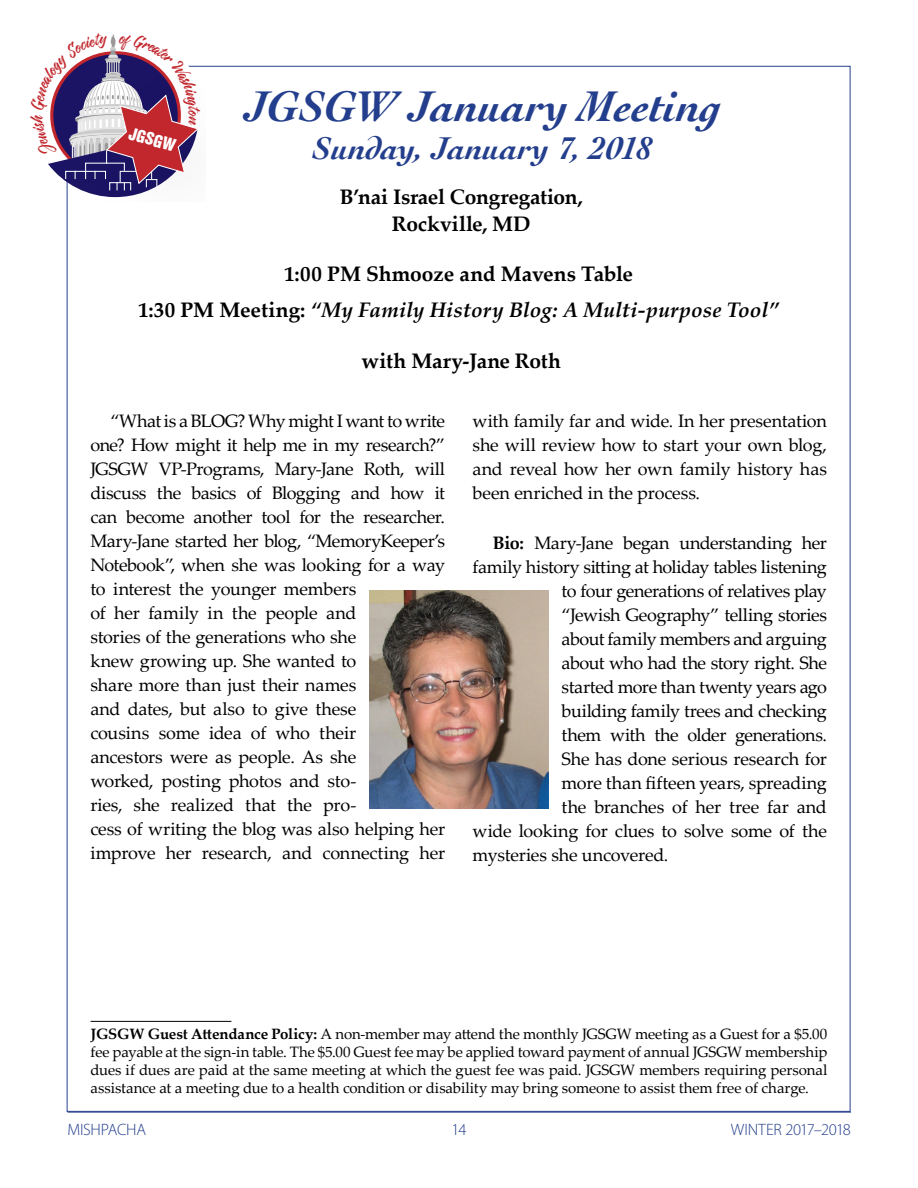
<style>
.page{position:relative;width:918px;height:1188px;background:#fff}
.page>*{position:absolute;margin:0;border:0;box-sizing:border-box;transform-origin:0 0}
.t1{font:italic 700 45px "Cochin";letter-spacing:-.005em;color:#233e8c}
.t2{font:italic 700 33px "Cochin";letter-spacing:-.01em;color:#233e8c}
.t3{font:700 21px/36px "Palatino Linotype";letter-spacing:-.01em;color:#000;text-align:center}
.t4{font:18px/24px "Palatino Linotype";letter-spacing:-.015em;color:#000;text-align:justify}
.t5{font:300 16.5px "Myriad Pro";letter-spacing:-.02em;color:#233e8c}
.t6{font:15.75px "Helvetica Inserat LT Std";color:#fff}
.t7{font:15px/18px "Palatino Linotype";letter-spacing:-.005em;color:#000;text-align:justify}
.s1{font-style:italic}
.s2{font-weight:700}
</style>
<div class="page">
<hr style="left:68px;top:1112px;width:783px;height:1px;background:#233e8c">
<img style="left:370px;top:590px;width:178px;height:219px">
<hr style="left:91px;top:1021px;width:140px;height:1px;background:#000">
<svg style="left:48px;top:34px;width:152px;height:163px"></svg>
<p class="t6" style="left:132px;top:124px;width:50px;rotate:16deg">JGSGW</p>
<h1 class="t1" style="left:244px;top:76px;width:478px">JGSGW January Meeting</h1>
<h2 class="t2" style="left:313px;top:126px;width:341px">Sunday, January 7, 2018</h2>
<p class="t3" style="left:340px;top:182px;width:244px;line-height:27px">B’nai Israel Congregation,<br>Rockville, MD</p>
<p class="t3" style="left:138px;top:255px;width:643px">1:00 PM Shmooze and Mavens Table<br>1:30 PM Meeting: <span class="s1">“My Family History Blog: A Multi-purpose Tool”</span></p>
<p class="t3" style="left:362px;top:342px;width:201px">with Mary-Jane Roth</p>
<p class="t4" style="left:90px;top:409px;width:356px;text-align:left;text-indent:20px">“What is a BLOG? Why might I want to write one? How might it help me in my research?” JGSGW VP-Programs, Mary-Jane Roth, will discuss the basics of Blogging and how it can become another tool for the researcher.<br>Mary-Jane started her blog, “MemoryKeeper’s Notebook”, when she was looking for a way to interest the younger members<br>of her family in the people and<br>stories of the generations who she<br>knew growing up. She wanted to<br>share more than just their names<br>and dates, but also to give these<br>cousins some idea of who their<br>ancestors were as people. As she<br>worked, posting photos and sto-<br>ries, she realized that the pro-<br>cess of writing the blog was also helping her improve her research, and connecting her</p>
<p class="t4" style="left:473px;top:409px;width:356px">with family far and wide. In her presentation she will review how to start your own blog, and reveal how her own family history has been enriched in the process.</p>
<p class="t4" style="left:493px;top:530px;width:336px"><span class="s2">Bio:</span> Mary-Jane began understanding her</p>
<p class="t4" style="left:473px;top:554px;width:356px">family history sitting at holiday tables listening</p>
<p class="t4" style="left:562px;top:578px;width:267px">to four generations of relatives play</p>
<p class="t4" style="left:562px;top:602px;width:267px">“Jewish Geography” telling stories</p>
<p class="t4" style="left:562px;top:626px;width:267px">about family members and arguing</p>
<p class="t4" style="left:562px;top:650px;width:267px">about who had the story right. She</p>
<p class="t4" style="left:562px;top:674px;width:267px">started more than twenty years ago</p>
<p class="t4" style="left:562px;top:698px;width:267px">building family trees and checking</p>
<p class="t4" style="left:562px;top:722px;width:267px">them with the older generations.</p>
<p class="t4" style="left:562px;top:746px;width:267px">She has done serious research for</p>
<p class="t4" style="left:562px;top:770px;width:267px">more than fifteen years, spreading</p>
<p class="t4" style="left:562px;top:794px;width:267px">the branches of her tree far and</p>
<p class="t4" style="left:473px;top:818px;width:356px">wide looking for clues to solve some of the</p>
<p class="t4" style="left:473px;top:842px;width:197px">mysteries she uncovered.</p>
<p class="t7" style="left:91px;top:1024px;width:738px"><span class="s2">JGSGW Guest Attendance Policy:</span> A non-member may attend the monthly JGSGW meeting as a Guest for a $5.00 fee payable at the sign-in table. The $5.00 Guest fee may be applied toward payment of annual JGSGW membership dues if dues are paid at the same meeting at which the guest fee was paid. JGSGW members requiring personal assistance at a meeting due to a health condition or disability may bring someone to assist them free of charge.</p>
<p class="t5" style="left:68px;top:1121px;width:80px">MISHPACHA</p>
<p class="t5" style="left:451px;top:1121px;width:17px">14</p>
<p class="t5" style="left:731px;top:1121px;width:122px">WINTER 2017–2018</p>
</div>
